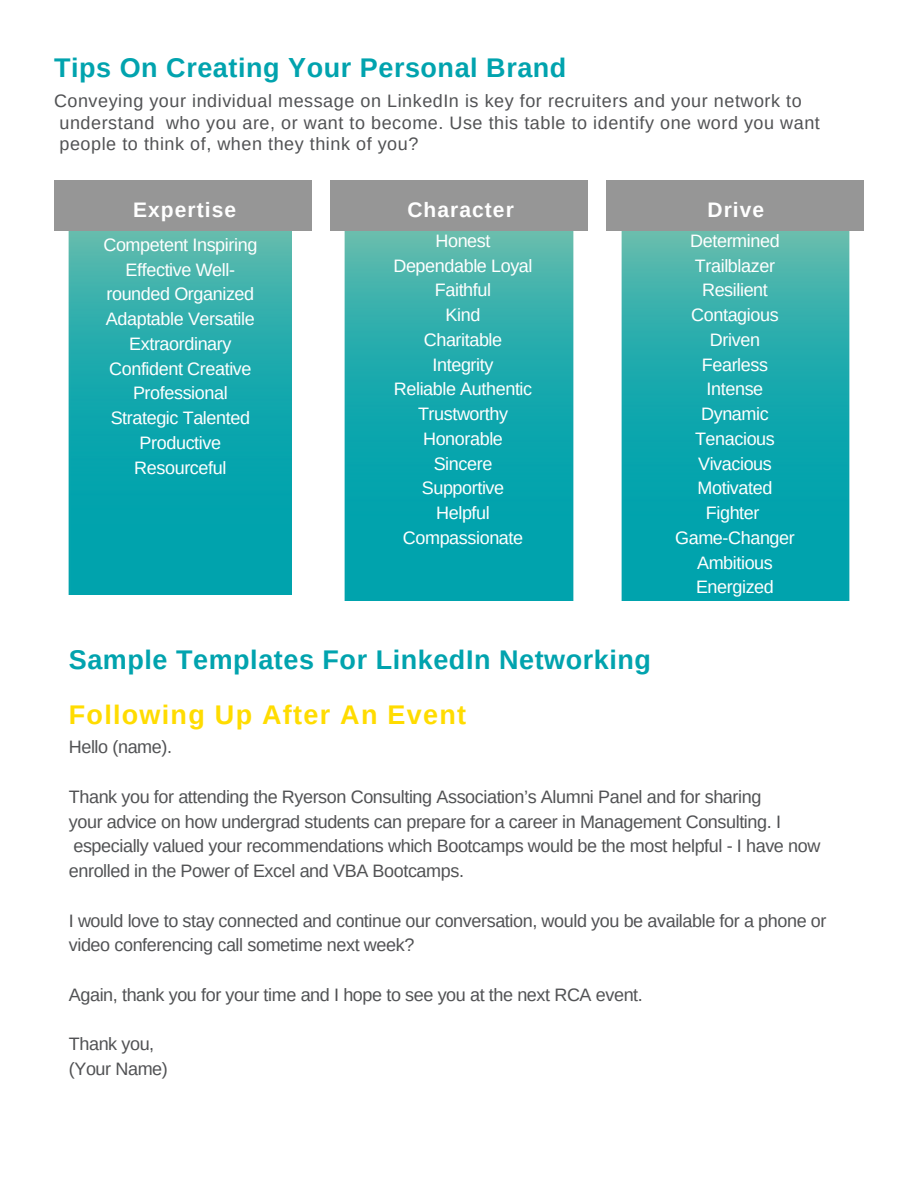
<style>
.page{position:relative;width:918px;height:1188px;background:#fff}
.page>*{position:absolute;margin:0;border:0;box-sizing:border-box;transform-origin:0 0}
.t1{font:700 27px "Arimo";letter-spacing:.02em;color:#01a3ae}
.t2{font:700 27px "Arimo";letter-spacing:.05em;color:#ffdc00}
.t3{font:700 21px "Arimo";letter-spacing:.05em;color:#fff}
.t4{font:18px/24.8px "Arimo";letter-spacing:-.02em;color:#515254}
.t5{font:18px/24.8px "Arimo";letter-spacing:-.02em;color:#fff;text-align:center}
.t6{font:18px/21.3px "Arimo";letter-spacing:.03em;color:#515254}
</style>
<div class="page">
<img style="left:69px;top:231px;width:223px;height:363px">
<img style="left:345px;top:231px;width:228px;height:369px">
<img style="left:621px;top:231px;width:228px;height:369px">
<div style="left:54px;top:181px;width:258px;height:50px;background:#969696"></div>
<div style="left:330px;top:181px;width:258px;height:50px;background:#969696"></div>
<div style="left:606px;top:181px;width:258px;height:50px;background:#969696"></div>
<h1 class="t1" style="left:54px;top:53px;width:514px">Tips On Creating Your Personal Brand</h1>
<p class="t6" style="left:60px;top:91px;width:762px;text-indent:-6px">Conveying your individual message on LinkedIn is key for recruiters and your network to understand who you are, or want to become. Use this table to identify one word you want people to think of, when they think of you?</p>
<p class="t3" style="left:133px;top:197px;width:104px">Expertise</p>
<p class="t3" style="left:407px;top:197px;width:108px">Character</p>
<p class="t3" style="left:707px;top:197px;width:58px">Drive</p>
<p class="t5" style="left:103px;top:232px;width:155px">Competent Inspiring<br>Effective Well&shy;rounded Organized<br>Adaptable Versatile<br>Extraordinary<br>Confident Creative<br>Professional<br>Strategic Talented<br>Productive<br>Resourceful</p>
<p class="t5" style="left:393px;top:228px;width:141px">Honest<br>Dependable Loyal<br>Faithful<br>Kind<br>Charitable<br>Integrity<br>Reliable Authentic<br>Trustworthy<br>Honorable<br>Sincere<br>Supportive<br>Helpful<br>Compassionate</p>
<p class="t5" style="left:675px;top:228px;width:121px">Determined<br>Trailblazer<br>Resilient<br>Contagious<br>Driven<br>Fearless<br>Intense<br>Dynamic<br>Tenacious<br>Vivacious<br>Motivated<br>Fighter<br>Game-Changer<br>Ambitious<br>Energized</p>
<h1 class="t1" style="left:69px;top:644px;width:584px">Sample Templates For LinkedIn Networking</h1>
<h1 class="t2" style="left:69px;top:700px;width:399px">Following Up After An Event</h1>
<p class="t4" style="left:69px;top:735px;width:105px">Hello (name).</p>
<p class="t4" style="left:69px;top:784px;width:753px">Thank you for attending the Ryerson Consulting Association’s Alumni Panel and for sharing<br>your advice on how undergrad students can prepare for a career in Management Consulting. I especially valued your recommendations which Bootcamps would be the most helpful - I have now enrolled in the Power of Excel and VBA Bootcamps.</p>
<p class="t4" style="left:69px;top:908px;width:759px">I would love to stay connected and continue our conversation, would you be available for a phone or video conferencing call sometime next week?</p>
<p class="t4" style="left:69px;top:982px;width:576px">Again, thank you for your time and I hope to see you at the next RCA event.</p>
<p class="t4" style="left:69px;top:1032px;width:101px">Thank you, (Your Name)</p>
</div>
